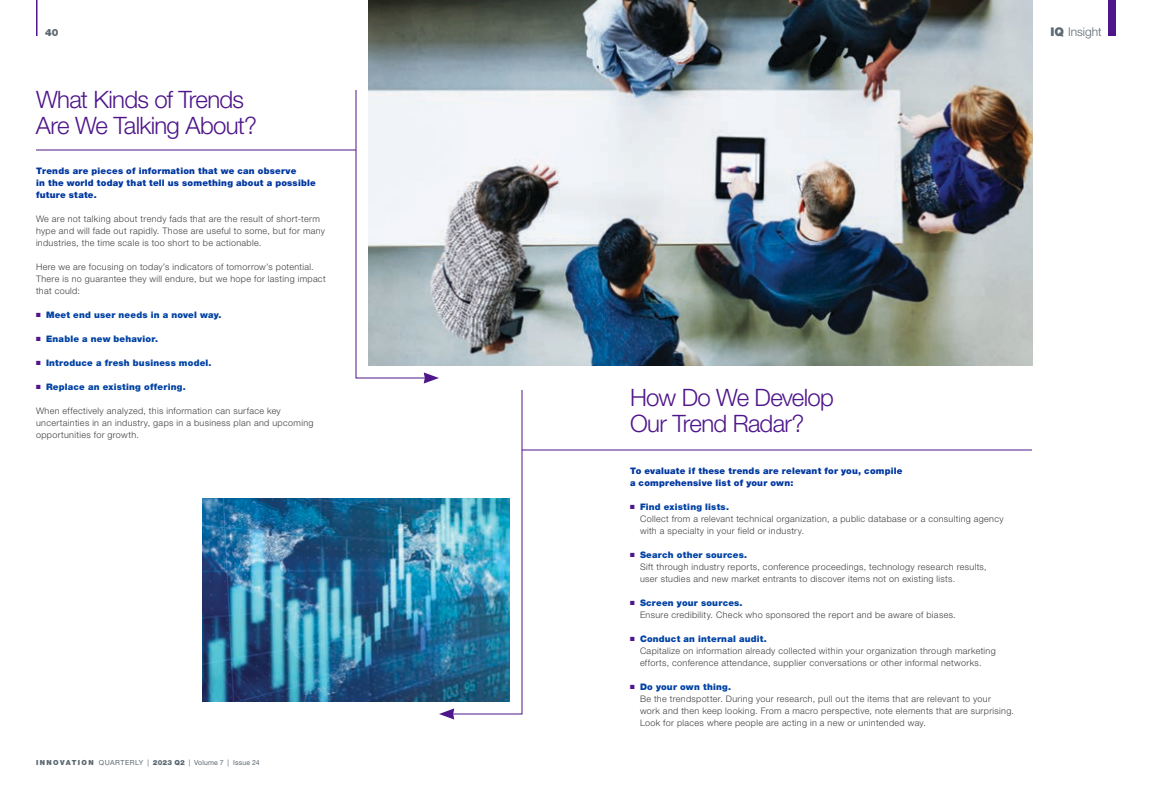
<style>
.page{position:relative;width:1152px;height:792px;background:#fff}
.page>*{position:absolute;margin:0;border:0;box-sizing:border-box;transform-origin:0 0}
.Subhead2-95Black-14p{font:300 24px/26px "Helvetica Neue LT Std";letter-spacing:-.03em;color:#4e168a}
.t1{font:300 12px "Helvetica Neue LT Std";letter-spacing:-.005em;color:#5c6972}
.t2{font:900 10px "Helvetica Neue LT Std";color:#5c6972}
.Bulleted_Copy{font:300 9px/12px "Helvetica Neue LT Std";letter-spacing:.04em;color:#3e3e3f}
.Body-45Light-9pt{font:300 9px/12px "Helvetica Neue LT Std";letter-spacing:.04em;color:#3e3e3f}
.Body-45Light-9pt-2{font:900 9px/12px "Helvetica Neue LT Std";letter-spacing:.025em;color:#0037a0}
.Bulleted_Copy-2{font:900 9px "Helvetica Neue LT Std";letter-spacing:.02em;color:#0042a3}
.t3{font:7px "Helvetica Neue LT Std";letter-spacing:.02em;color:#5c6972}
.s1{color:#4e168a}
.s2{font-weight:900}
.s3{font-weight:900;color:#0042a3}
</style>
<div class="page">
<div style="left:1109px;top:0;width:7px;height:36px;background:#4e168a"></div>
<hr style="left:36px;top:0;width:2px;height:35px;background:#4e168a">
<img style="left:368px;top:0;width:665px;height:366px">
<hr style="left:36px;top:150px;width:320px;height:1px;background:#4e168a">
<img style="left:202px;top:498px;width:153px;height:204px">
<img style="left:355px;top:89px;width:168px;height:631px">
<hr style="left:522px;top:450px;width:510px;height:1px;background:#4e168a">
<p class="t2" style="left:45px;top:26px;width:15px">40</p>
<p class="Subhead2-95Black-14p" style="left:36px;top:86px;width:223px">What Kinds of Trends<br>Are We Talking About?</p>
<p class="Body-45Light-9pt-2" style="left:36px;top:165px;width:281px">Trends are pieces of information that we can observe<br>in the world today that tell us something about a possible future state.</p>
<p class="Body-45Light-9pt" style="left:36px;top:213px;width:291px">We are not talking about trendy fads that are the result of short-term hype and will fade out rapidly. Those are useful to some, but for many industries, the time scale is too short to be actionable.</p>
<p class="Body-45Light-9pt" style="left:36px;top:261px;width:291px">Here we are focusing on today’s indicators of tomorrow’s potential.<br>There is no guarantee they will endure, but we hope for lasting impact that could:</p>
<p class="Bulleted_Copy-2" style="left:36px;top:309px;width:187px"><span class="s1">■</span> Meet end user needs in a novel way.</p>
<p class="Bulleted_Copy-2" style="left:36px;top:333px;width:124px"><span class="s1">■</span> Enable a new behavior.</p>
<p class="Bulleted_Copy-2" style="left:36px;top:357px;width:177px"><span class="s1">■</span> Introduce a fresh business model.</p>
<p class="Bulleted_Copy-2" style="left:36px;top:381px;width:151px"><span class="s1">■</span> Replace an existing offering.</p>
<p class="Body-45Light-9pt" style="left:36px;top:405px;width:279px">When effectively analyzed, this information can surface key uncertainties in an industry, gaps in a business plan and upcoming opportunities for growth.</p>
<p class="t3" style="left:36px;top:758px;width:225px"><span class="s2">I N N OVATI O N</span> QUARTERLY | <span class="s2">2023 Q2</span> | Volume 7 | Issue 24</p>
<p class="t1" style="left:1050px;top:24px;width:53px"><span class="s2">IQ</span> Insight</p>
<p class="Subhead2-95Black-14p" style="left:630px;top:384px;width:205px">How Do We Develop<br>Our Trend Radar?</p>
<p class="Body-45Light-9pt-2" style="left:630px;top:465px;width:274px">To evaluate if these trends are relevant for you, compile a comprehensive list of your own:</p>
<p class="Bulleted_Copy" style="left:640px;top:501px;width:365px;text-indent:-10px"><span class="s1">■</span> <span class="s3">Find existing lists.<br></span>Collect from a relevant technical organization, a public database or a consulting agency with a specialty in your field or industry.</p>
<p class="Bulleted_Copy" style="left:640px;top:549px;width:348px;text-indent:-10px"><span class="s1">■</span> <span class="s3">Search other sources.<br></span>Sift through industry reports, conference proceedings, technology research results, user studies and new market entrants to discover items not on existing lists.</p>
<p class="Bulleted_Copy" style="left:640px;top:597px;width:317px;text-indent:-10px"><span class="s1">■</span> <span class="s3">Screen your sources.<br></span>Ensure credibility. Check who sponsored the report and be aware of biases.</p>
<p class="Bulleted_Copy" style="left:640px;top:633px;width:357px;text-indent:-10px"><span class="s1">■</span> <span class="s3">Conduct an internal audit.<br></span>Capitalize on information already collected within your organization through marketing efforts, conference attendance, supplier conversations or other informal networks.</p>
<p class="Bulleted_Copy" style="left:640px;top:681px;width:376px;text-indent:-10px"><span class="s1">■</span> <span class="s3">Do your own thing.<br></span>Be the trendspotter. During your research, pull out the items that are relevant to your<br>work and then keep looking. From a macro perspective, note elements that are surprising.<br>Look for places where people are acting in a new or unintended way.</p>
</div>
